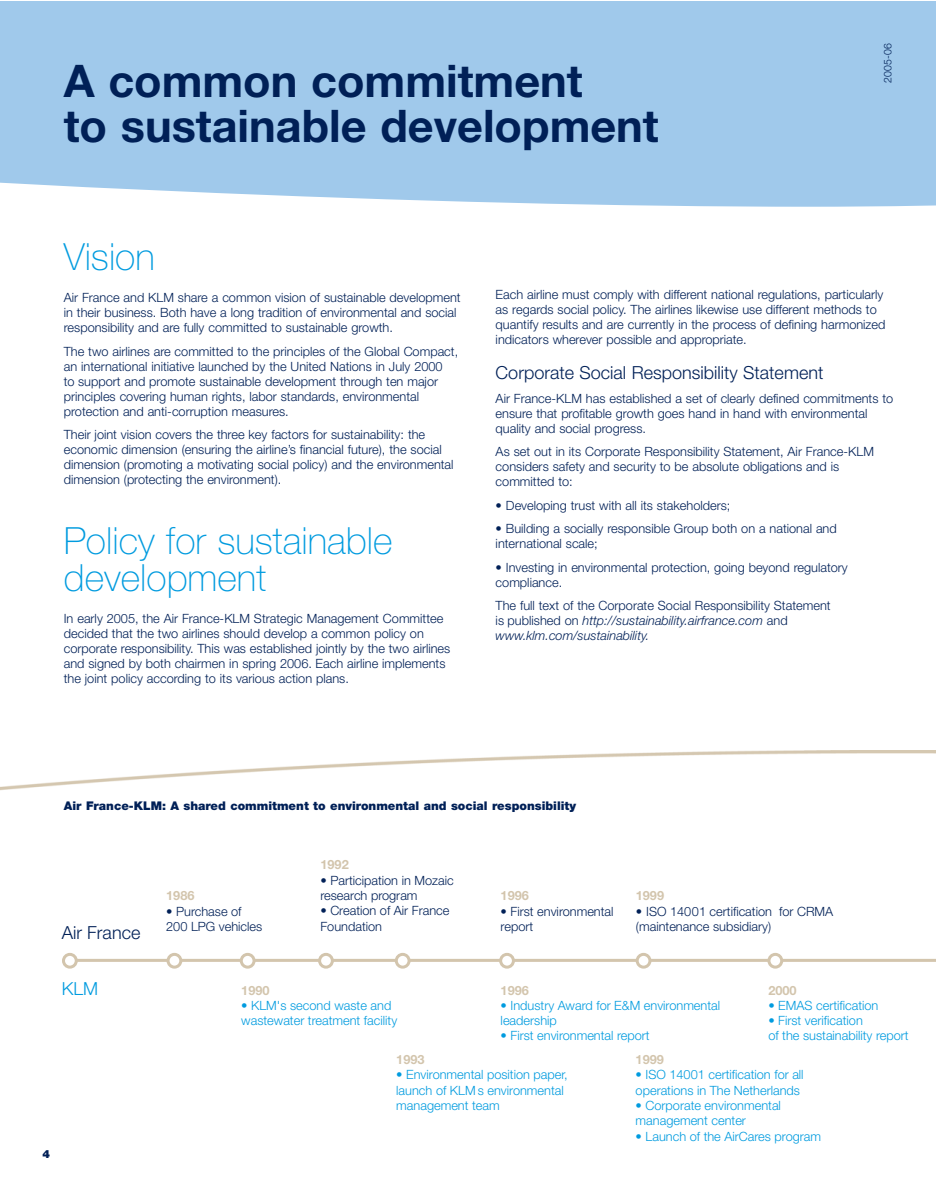
<style>
.page{position:relative;width:936px;height:1191px;background:#fff}
.page>*{position:absolute;margin:0;border:0;box-sizing:border-box;transform-origin:0 0}
.t1{font:700 45px/45px "Helvetica Neue";color:#002057}
.t2{font:100 37.5px/37.5px "Helvetica Neue";color:#009bdf}
.t3{font:300 18px "Helvetica Neue";color:#002057}
.t4{font:300 18px "Helvetica Neue";color:#009bdf}
.t5{font:300 12.75px/15px "Helvetica Neue";color:#002057}
.t6{font:300 12.75px/15.3px "Helvetica Neue";color:#009bdf}
.t7{font:700 12.75px "Helvetica Neue";color:#d3c5ad}
.t8{font:900 12px "Helvetica Neue";color:#002057}
.t9{font:900 11.25px "Helvetica Neue";color:#002057}
.t10{font:300 10.5px "Helvetica Neue";color:#002057}
.s1{font-style:italic}
</style>
<div class="page">
<img style="left:935px;top:1px;width:1px;height:204px">
<div style="left:0;top:1px;width:935px;height:206px;background:#a0c9eb"></div>
<hr style="left:75px;top:959px;width:860px;height:3px;background:#d3c5ad">
<div style="left:62px;top:953px;width:16px;height:15px;border:3px solid #d3c5ad;border-radius:50%"></div>
<div style="left:168px;top:954px;width:13px;height:13px;background:#fff;border-radius:50%"></div>
<div style="left:166px;top:953px;width:16px;height:15px;border:3px solid #d3c5ad;border-radius:50%"></div>
<div style="left:241px;top:954px;width:13px;height:13px;background:#fff;border-radius:50%"></div>
<div style="left:240px;top:953px;width:15px;height:15px;border:3px solid #d3c5ad;border-radius:50%"></div>
<div style="left:396px;top:954px;width:13px;height:13px;background:#fff;border-radius:50%"></div>
<div style="left:395px;top:953px;width:15px;height:15px;border:3px solid #d3c5ad;border-radius:50%"></div>
<div style="left:637px;top:954px;width:13px;height:13px;background:#fff;border-radius:50%"></div>
<div style="left:635px;top:953px;width:16px;height:15px;border:3px solid #d3c5ad;border-radius:50%"></div>
<div style="left:768px;top:954px;width:13px;height:13px;background:#fff;border-radius:50%"></div>
<div style="left:767px;top:953px;width:16px;height:15px;border:3px solid #d3c5ad;border-radius:50%"></div>
<div style="left:319px;top:954px;width:13px;height:13px;background:#fff;border-radius:50%"></div>
<div style="left:318px;top:953px;width:16px;height:15px;border:3px solid #d3c5ad;border-radius:50%"></div>
<div style="left:500px;top:954px;width:13px;height:13px;background:#fff;border-radius:50%"></div>
<div style="left:499px;top:953px;width:16px;height:15px;border:3px solid #d3c5ad;border-radius:50%"></div>
<h1 class="t1" style="left:64px;top:62px;width:596px">A common commitment<br>to sustainable development</h1>
<p class="t10" style="left:883px;top:82px;width:40px;rotate:-90deg">2005-06</p>
<h2 class="t2" style="left:64px;top:241px;width:93px">Vision</h2>
<p class="t5" style="left:64px;top:291px;width:398px">Air France and KLM share a common vision of sustainable development in their business. Both have a long tradition of environmental and social responsibility and are fully committed to sustainable growth.</p>
<p class="t5" style="left:64px;top:345px;width:396px">The two airlines are committed to the principles of the Global Compact, an international initiative launched by the United Nations in July 2000<br>to support and promote sustainable development through ten major principles covering human rights, labor standards, environmental protection and anti-corruption measures.</p>
<p class="t5" style="left:64px;top:428px;width:391px">Their joint vision covers the three key factors for sustainability: the economic dimension (ensuring the airline’s financial future), the social dimension (promoting a motivating social policy) and the environmental dimension (protecting the environment).</p>
<h2 class="t2" style="left:64px;top:525px;width:330px">Policy for sustainable development</h2>
<p class="t5" style="left:64px;top:612px;width:388px">In early 2005, the Air France-KLM Strategic Management Committee decided that the two airlines should develop a common policy on corporate responsibility. This was established jointly by the two airlines and signed by both chairmen in spring 2006. Each airline implements the joint policy according to its various action plans.</p>
<p class="t5" style="left:495px;top:288px;width:391px">Each airline must comply with different national regulations, particularly as regards social policy. The airlines likewise use different methods to quantify results and are currently in the process of defining harmonized indicators wherever possible and appropriate.</p>
<h3 class="t3" style="left:495px;top:366px;width:329px">Corporate Social Responsibility Statement</h3>
<p class="t5" style="left:495px;top:392px;width:399px">Air France-KLM has established a set of clearly defined commitments to ensure that profitable growth goes hand in hand with environmental quality and social progress.</p>
<p class="t5" style="left:495px;top:445px;width:380px">As set out in its Corporate Responsibility Statement, Air France-KLM considers safety and security to be absolute obligations and is committed to:</p>
<p class="t5" style="left:495px;top:499px;width:236px">• Developing trust with all its stakeholders;</p>
<p class="t5" style="left:495px;top:522px;width:342px">• Building a socially responsible Group both on a national and international scale;</p>
<p class="t5" style="left:495px;top:561px;width:353px">• Investing in environmental protection, going beyond regulatory compliance.</p>
<p class="t5" style="left:495px;top:599px;width:336px">The full text of the Corporate Social Responsibility Statement is published on <span class="s1">http://sustainability.airfrance.com</span> and <span class="s1">www.klm.com/sustainability.</span></p>
<p class="t8" style="left:64px;top:801px;width:514px">Air France-KLM: A shared commitment to environmental and social responsibility</p>
<h3 class="t3" style="left:62px;top:926px;width:80px">Air France</h3>
<h3 class="t4" style="left:62px;top:982px;width:38px">KLM</h3>
<p class="t9" style="left:43px;top:1149px;width:9px">4</p>
<p class="t7" style="left:166px;top:891px;width:30px">1986</p>
<p class="t5" style="left:166px;top:904px;width:98px">• Purchase of<br>200 LPG vehicles</p>
<p class="t7" style="left:320px;top:860px;width:30px">1992</p>
<p class="t5" style="left:320px;top:873px;width:135px">• Participation in Mozaic research program</p>
<p class="t5" style="left:320px;top:904px;width:130px">• Creation of Air France<br>Foundation</p>
<p class="t7" style="left:500px;top:891px;width:30px">1996</p>
<p class="t5" style="left:500px;top:904px;width:114px">• First environmental report</p>
<p class="t7" style="left:635px;top:891px;width:30px">1999</p>
<p class="t5" style="left:635px;top:904px;width:199px">• ISO 14001 certification for CRMA (maintenance subsidiary)</p>
<p class="t7" style="left:500px;top:985px;width:30px">1996</p>
<p class="t6" style="left:500px;top:998px;width:221px">• Industry Award for E&amp;M environmental leadership</p>
<p class="t6" style="left:500px;top:1029px;width:151px">• First environmental report</p>
<p class="t7" style="left:635px;top:1055px;width:30px">1999</p>
<p class="t6" style="left:635px;top:1068px;width:169px">• ISO 14001 certification for all operations in The Netherlands</p>
<p class="t6" style="left:635px;top:1099px;width:147px">• Corporate environmental management center</p>
<p class="t6" style="left:635px;top:1129px;width:187px">• Launch of the AirCares program</p>
<p class="t7" style="left:768px;top:985px;width:30px">2000</p>
<p class="t6" style="left:768px;top:998px;width:112px">• EMAS certification</p>
<p class="t6" style="left:768px;top:1014px;width:142px">• First verification<br>of the sustainability report</p>
<p class="t7" style="left:241px;top:985px;width:30px">1990</p>
<p class="t6" style="left:241px;top:998px;width:157px">• KLM's second waste and wastewater treatment facility</p>
<p class="t7" style="left:396px;top:1055px;width:30px">1993</p>
<p class="t6" style="left:396px;top:1068px;width:173px">• Environmental position paper, launch of KLMí s environmental management team</p>
</div>
